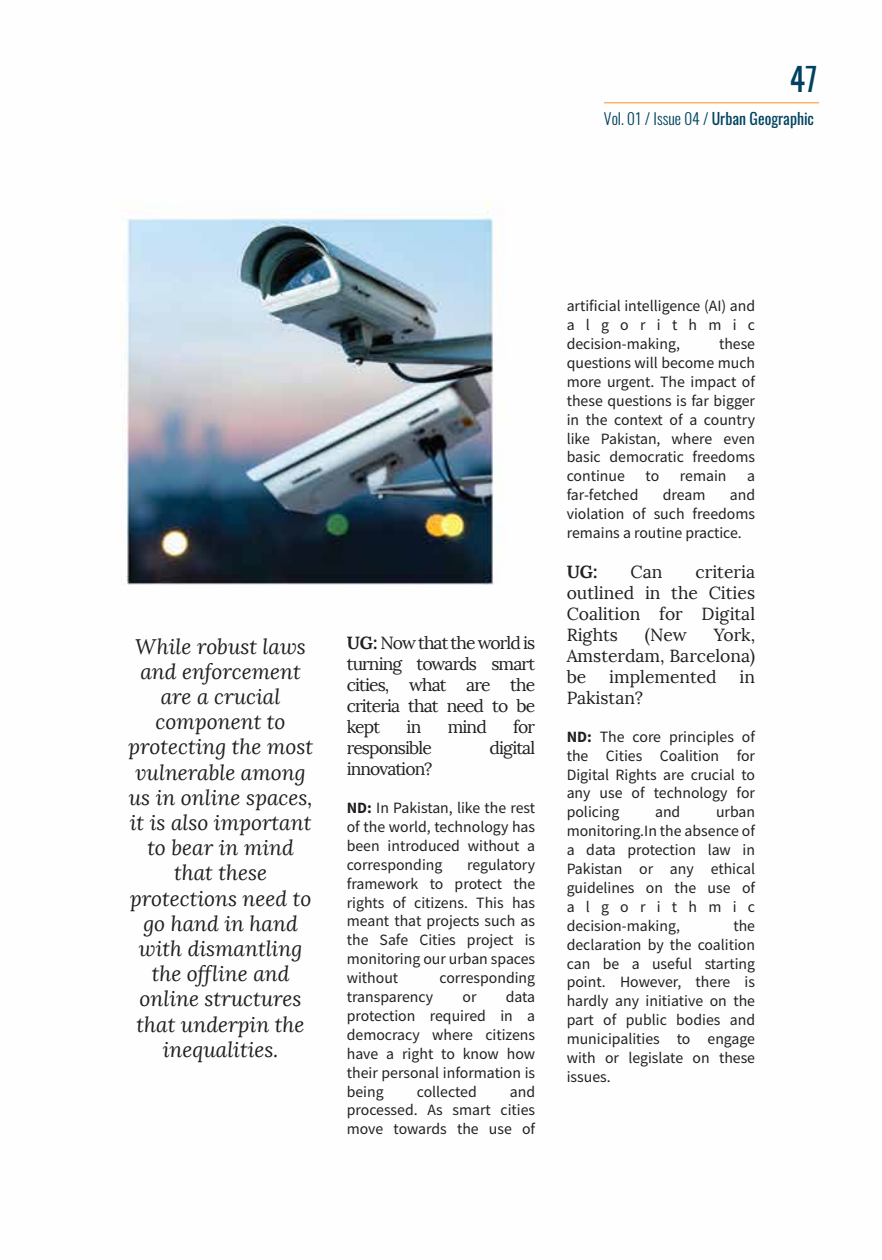
<style>
.page{position:relative;width:882px;height:1260px;background:#fff}
.page>*{position:absolute;margin:0;border:0;box-sizing:border-box;transform-origin:0 0}
.t1{font:31.5px "Oswald";color:#00425f}
.t2{font:italic 21px/25.2px "Lora";color:#231f20;text-align:center}
.t3{font:17.5px/21px "Lora";letter-spacing:-.005em;color:#231f20;text-align:justify}
.t4{font:17.5px "Lora";letter-spacing:-.05em;color:#231f20}
.t5{font:700 17.5px "Lora";color:#231f20}
.t6{font:15.75px/18.9px "Source Sans Pro";color:#231f20;text-align:justify}
.t7{font:300 15.75px "Oswald";color:#00425f}
.s1{font-weight:400}
.s2{font-weight:700}
</style>
<div class="page">
<img style="left:121px;top:102px;width:699px;height:483px">
<hr style="left:604px;top:102px;width:215px;height:1px;background:#f7941e">
<h1 class="t1" style="left:790px;top:58px;width:29px">47</h1>
<p class="t7" style="left:604px;top:108px;width:212px">Vol. 01 / Issue 04 / <span class="s1">Urban Geographic</span></p>
<p class="t2" style="left:128px;top:634px;width:186px">While robust laws and enforcement are a crucial component to protecting the most vulnerable among us in online spaces, it is also important to bear in mind that these protections need to go hand in hand with dismantling the offline and online structures that underpin the inequalities.</p>
<p class="t3" style="left:347px;top:633px;width:190px"><span class="s2">UG:</span> Now that the world is turning towards smart cities, what are the criteria that need to be kept</p>
<p class="t3" style="left:407px;top:717px;width:16px">in</p>
<p class="t3" style="left:448px;top:717px;width:41px">mind</p>
<p class="t3" style="left:513px;top:717px;width:23px">for</p>
<p class="t4" style="left:347px;top:737px;width:87px">responsible</p>
<p class="t4" style="left:490px;top:737px;width:47px">digital</p>
<p class="t4" style="left:347px;top:758px;width:87px">innovation?</p>
<p class="t6" style="left:347px;top:798px;width:190px"><span class="s2">ND:</span> In Pakistan, like the rest of the world, technology has been introduced without a corresponding</p>
<p class="t6" style="left:347px;top:855px;width:190px;text-indent:120px">regulatory framework to protect the rights of citizens. This has meant that projects such as the Safe Cities project is monitoring our urban spaces without</p>
<p class="t6" style="left:440px;top:968px;width:97px">corresponding</p>
<p class="t6" style="left:347px;top:987px;width:190px;text-indent:159px">data protection required in a democracy where citizens have a right to know how their personal information is being</p>
<p class="t6" style="left:347px;top:987px;width:88px">transparency</p>
<p class="t6" style="left:462px;top:987px;width:16px">or</p>
<p class="t6" style="left:347px;top:1082px;width:190px;text-indent:163px">and processed. As smart cities move towards the use of</p>
<p class="t6" style="left:417px;top:1082px;width:61px">collected</p>
<p class="t6" style="left:567px;top:296px;width:190px">artificial intelligence (AI) and algorithmic decision-making,</p>
<p class="t6" style="left:567px;top:334px;width:190px;text-indent:152px">these questions will become much more urgent. The impact of these questions is far bigger in the context of a country like Pakistan, where even basic democratic freedoms continue</p>
<p class="t6" style="left:646px;top:467px;width:15px">to</p>
<p class="t6" style="left:680px;top:467px;width:48px">remain</p>
<p class="t6" style="left:747px;top:467px;width:9px">a</p>
<p class="t6" style="left:567px;top:485px;width:73px">far-fetched</p>
<p class="t6" style="left:663px;top:485px;width:44px">dream</p>
<p class="t6" style="left:567px;top:485px;width:190px;text-indent:163px">and violation of such freedoms remains a routine practice.</p>
<p class="t5" style="left:567px;top:560px;width:32px">UG:</p>
<p class="t3" style="left:631px;top:561px;width:33px">Can</p>
<p class="t3" style="left:567px;top:561px;width:190px;text-indent:129px">criteria outlined in the Cities Coalition for Digital Rights</p>
<p class="t3" style="left:645px;top:624px;width:43px">(New</p>
<p class="t3" style="left:567px;top:624px;width:190px;text-indent:147px">York, Amsterdam, Barcelona) be</p>
<p class="t3" style="left:609px;top:666px;width:109px">implemented</p>
<p class="t3" style="left:740px;top:666px;width:17px">in</p>
<p class="t3" style="left:567px;top:687px;width:78px">Pakistan?</p>
<p class="t6" style="left:567px;top:727px;width:190px"><span class="s2">ND:</span> The core principles of the Cities Coalition for Digital Rights are crucial to any use of technology for policing</p>
<p class="t6" style="left:567px;top:803px;width:190px;text-indent:149px">urban monitoring.In the absence of a data protection law in Pakistan or any ethical guidelines on the use of algorithmic decision-making,</p>
<p class="t6" style="left:655px;top:803px;width:27px">and</p>
<p class="t6" style="left:567px;top:916px;width:190px;text-indent:167px">the declaration by the coalition can be a useful starting point. However, there is hardly any initiative on the part of public bodies and municipalities to engage with or legislate on these issues.</p>
</div>
